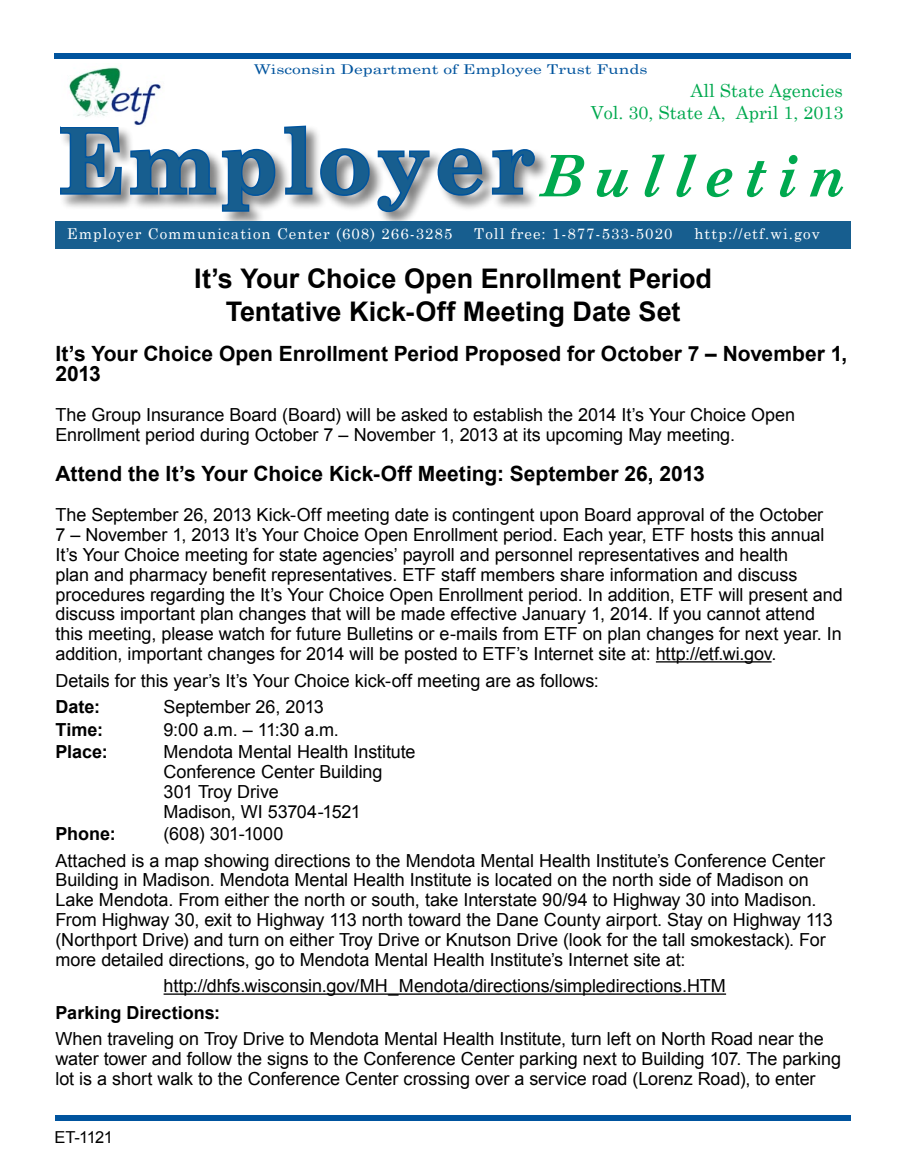
<style>
.page{position:relative;width:905px;height:1175px;background:#fff}
.page>*{position:absolute;margin:0;border:0;box-sizing:border-box;transform-origin:0 0}
.t1{font:700 90px "Century Schoolbook";letter-spacing:.05em;color:#175e8f}
.H2_cc{font:700 27px "Arial";color:#000}
.Body_text_space_afte{font:700 21px/19.8px "Arial";color:#000}
.Body_text_space_afte-2{font:18px/19.8px "Arial";letter-spacing:-.005em;color:#000}
.t2{font:18px "Century Schoolbook";color:#00a94f}
.Body_text_space_afte-3{font:700 18px "Arial";color:#000}
.Numbered_list_INSIDE{font:16.5px "Arial";letter-spacing:-.04em;color:#000}
.t3{font:15px "Century Schoolbook";letter-spacing:.07em;color:#fff}
.t4{font:13.5px "Century Schoolbook";color:#00549e;scale:1.29 1}
.s1{font-style:italic;font-size:57.3px;color:#00a94f}
</style>
<div class="page">
<div style="left:54px;top:54px;width:796px;height:5px;background:#00549e"></div>
<div style="left:56px;top:1115px;width:794px;height:5px;background:#00549e"></div>
<div style="left:59px;top:124px;width:491px;height:103px;background:#000;opacity:.5"></div>
<svg style="left:59px;top:124px;width:478px;height:90px"></svg>
<div style="left:56px;top:221px;width:794px;height:27px;background:#175e8f"></div>
<hr style="left:656px;top:661px;width:115px;height:1px;background:#000">
<hr style="left:164px;top:993px;width:562px;height:1px;background:#000">
<img style="left:61px;top:67px;width:103px;height:59px">
<p class="t4" style="left:254px;top:58px;width:307px">Wisconsin Department of Employee Trust Funds</p>
<p class="t2" style="left:690px;top:75px;width:154px">All State Agencies</p>
<p class="t2" style="left:590px;top:97px;width:254px">Vol. 30, State A, April 1, 2013</p>
<h1 class="t1" style="left:58px;top:91px;width:794px">Employer<span class="s1">Bulletin</span></h1>
<p class="t3" style="left:67px;top:221px;width:387px">Employer Communication Center (608) 266-3285</p>
<p class="t3" style="left:474px;top:221px;width:200px">Toll free: 1-877-533-5020</p>
<p class="t3" style="left:694px;top:221px;width:127px">http://etf.wi.gov</p>
<p class="H2_cc" style="left:194px;top:261px;width:519px">It’s Your Choice Open Enrollment Period</p>
<p class="H2_cc" style="left:226px;top:294px;width:456px">Tentative Kick-Off Meeting Date Set</p>
<p class="Body_text_space_afte" style="left:56px;top:345px;width:793px">It’s Your Choice Open Enrollment Period Proposed for October 7 – November 1,<br>2013</p>
<p class="Body_text_space_afte-2" style="left:56px;top:405px;width:741px">The Group Insurance Board (Board) will be asked to establish the 2014 It’s Your Choice Open<br>Enrollment period during October 7 – November 1, 2013 at its upcoming May meeting.</p>
<p class="Body_text_space_afte" style="left:56px;top:464px;width:650px">Attend the It’s Your Choice Kick-Off Meeting: September 26, 2013</p>
<p class="Body_text_space_afte-2" style="left:56px;top:505px;width:788px">The September 26, 2013 Kick-Off meeting date is contingent upon Board approval of the October<br>7 – November 1, 2013 It’s Your Choice Open Enrollment period. Each year, ETF hosts this annual It’s Your Choice meeting for state agencies’ payroll and personnel representatives and health<br>plan and pharmacy benefit representatives. ETF staff members share information and discuss procedures regarding the It’s Your Choice Open Enrollment period. In addition, ETF will present and discuss important plan changes that will be made effective January 1, 2014. If you cannot attend this meeting, please watch for future Bulletins or e-mails from ETF on plan changes for next year. In addition, important changes for 2014 will be posted to ETF’s Internet site at: http://etf.wi.gov.</p>
<p class="Body_text_space_afte-2" style="left:56px;top:670px;width:545px">Details for this year’s It’s Your Choice kick-off meeting are as follows:</p>
<p class="Body_text_space_afte-3" style="left:56px;top:694px;width:46px">Date:</p>
<p class="Body_text_space_afte-2" style="left:164px;top:697px;width:162px">September 26, 2013</p>
<p class="Body_text_space_afte-3" style="left:56px;top:717px;width:49px">Time:</p>
<p class="Body_text_space_afte-2" style="left:164px;top:719px;width:177px">9:00 a.m. – 11:30 a.m.</p>
<p class="Body_text_space_afte-3" style="left:56px;top:739px;width:54px">Place:</p>
<p class="Body_text_space_afte-2" style="left:163px;top:742px;width:253px">Mendota Mental Health Institute</p>
<p class="Body_text_space_afte-2" style="left:164px;top:762px;width:220px">Conference Center Building</p>
<p class="Body_text_space_afte-2" style="left:164px;top:781px;width:117px">301 Troy Drive</p>
<p class="Body_text_space_afte-2" style="left:164px;top:801px;width:199px">Madison, WI 53704-1521</p>
<p class="Body_text_space_afte-3" style="left:56px;top:821px;width:62px">Phone:</p>
<p class="Body_text_space_afte-2" style="left:163px;top:824px;width:121px">(608) 301-1000</p>
<p class="Body_text_space_afte-2" style="left:56px;top:850px;width:779px">Attached is a map showing directions to the Mendota Mental Health Institute’s Conference Center Building in Madison. Mendota Mental Health Institute is located on the north side of Madison on Lake Mendota. From either the north or south, take Interstate 90/94 to Highway 30 into Madison.<br>From Highway 30, exit to Highway 113 north toward the Dane County airport. Stay on Highway 113 (Northport Drive) and turn on either Troy Drive or Knutson Drive (look for the tall smokestack). For more detailed directions, go to Mendota Mental Health Institute’s Internet site at:</p>
<p class="Body_text_space_afte-2" style="left:164px;top:976px;width:564px">http://dhfs.wisconsin.gov/MH_Mendota/directions/simpledirections.HTM</p>
<p class="Body_text_space_afte-3" style="left:56px;top:1000px;width:166px">Parking Directions:</p>
<p class="Body_text_space_afte-2" style="left:56px;top:1029px;width:787px">When traveling on Troy Drive to Mendota Mental Health Institute, turn left on North Road near the water tower and follow the signs to the Conference Center parking next to Building 107. The parking lot is a short walk to the Conference Center crossing over a service road (Lorenz Road), to enter</p>
<p class="Numbered_list_INSIDE" style="left:54px;top:1126px;width:60px">ET-1121</p>
</div>
